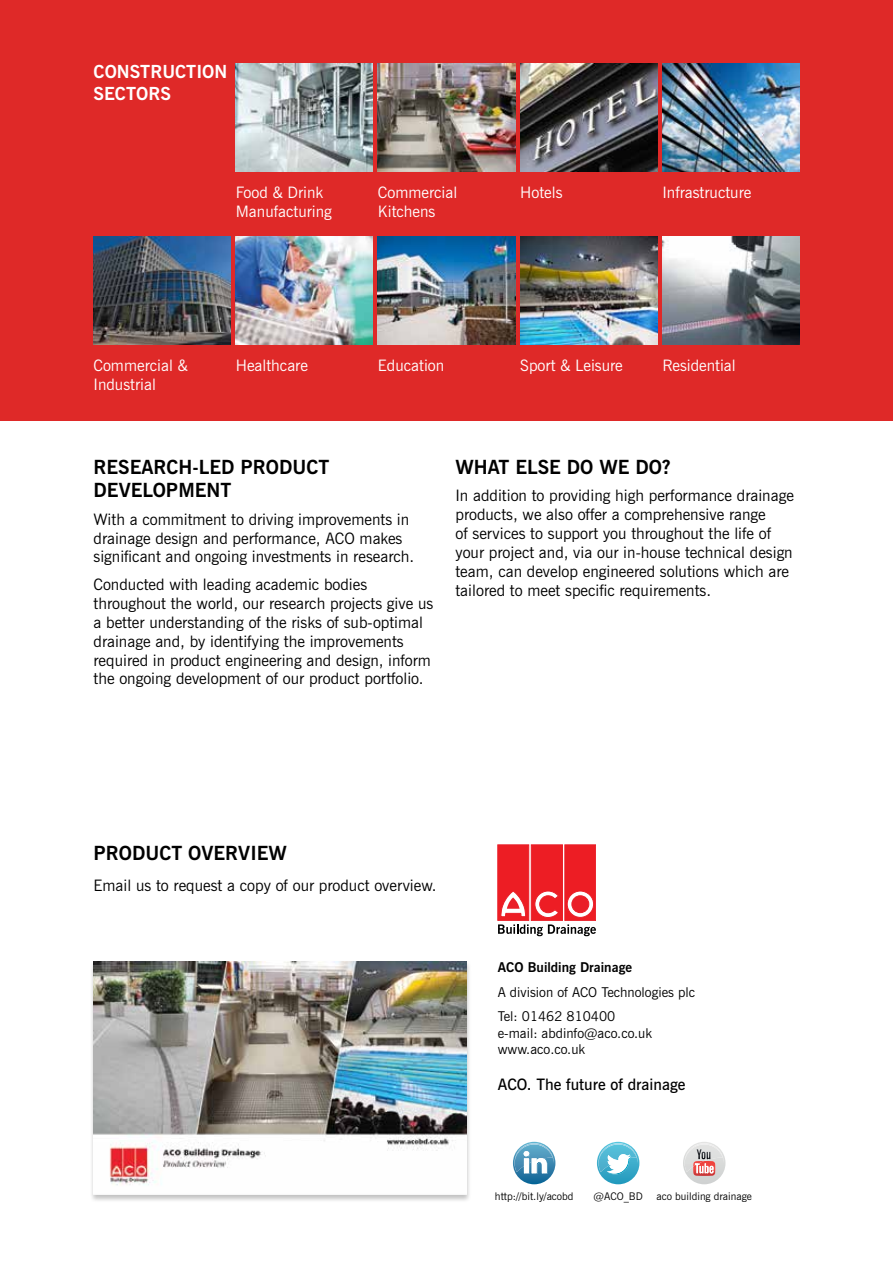
<style>
.page{position:relative;width:893px;height:1263px;background:#fff}
.page>*{position:absolute;margin:0;border:0;box-sizing:border-box;transform-origin:0 0}
.t1{font:700 19.5px/23.4px "News Gothic BT";color:#000}
.t2{font:700 18px/21.6px "News Gothic BT";color:#fff}
.t3{font:15.75px/18.9px "News Gothic BT";color:#000}
.t4{font:15.75px/18.9px "News Gothic BT";color:#fff}
.t5{font:600 15.75px "News Gothic BT";color:#000}
.t6{font:13.5px/24.8px "News Gothic BT";color:#000}
.t7{font:700 13.5px "News Gothic BT";color:#000}
.t8{font:10.5px "News Gothic BT";color:#000}
</style>
<div class="page">
<svg style="left:498px;top:924px;width:98px;height:12px"></svg>
<div style="left:498px;top:845px;width:31px;height:75px;background:#ed1d24;border:1px solid #ea1e28"></div>
<svg style="left:501px;top:891px;width:25px;height:26px"></svg>
<div style="left:565px;top:845px;width:31px;height:75px;background:#ed1d24;border:1px solid #ea1e28"></div>
<svg style="left:567px;top:891px;width:27px;height:26px"></svg>
<div style="left:567px;top:891px;width:27px;height:26px;border:1px solid #ea1e28;border-radius:50%"></div>
<div style="left:572px;top:896px;width:17px;height:17px;background:#ea1e28;border-radius:50%"></div>
<div style="left:572px;top:896px;width:17px;height:17px;border:1px solid #ea1e28;border-radius:50%"></div>
<div style="left:531px;top:845px;width:31px;height:75px;background:#ed1d24;border:1px solid #ea1e28"></div>
<svg style="left:535px;top:891px;width:23px;height:26px"></svg>
<div style="left:90px;top:960px;width:381px;height:243px;background:#000;opacity:.24"></div>
<img style="left:94px;top:961px;width:372px;height:233px">
<svg style="left:513px;top:1142px;width:42px;height:42px"></svg>
<img style="left:514px;top:1143px;width:39px;height:20px">
<svg style="left:597px;top:1142px;width:42px;height:42px"></svg>
<svg style="left:683px;top:1142px;width:42px;height:42px"></svg>
<img style="left:684px;top:1143px;width:39px;height:20px">
<div style="left:0;top:0;width:893px;height:421px;background:#df2928"></div>
<img style="left:236px;top:236px;width:137px;height:108px">
<img style="left:378px;top:236px;width:137px;height:108px">
<img style="left:520px;top:236px;width:137px;height:108px">
<img style="left:662px;top:236px;width:137px;height:108px">
<img style="left:236px;top:64px;width:137px;height:107px">
<img style="left:378px;top:64px;width:137px;height:107px">
<img style="left:520px;top:64px;width:137px;height:107px">
<img style="left:662px;top:64px;width:137px;height:107px">
<img style="left:94px;top:236px;width:137px;height:108px">
<p class="t2" style="left:94px;top:61px;width:135px">CONSTRUCTION<br>SECTORS</p>
<p class="t4" style="left:236px;top:183px;width:98px">Food &amp; Drink<br>Manufacturing</p>
<p class="t4" style="left:378px;top:183px;width:81px">Commercial<br>Kitchens</p>
<p class="t4" style="left:520px;top:183px;width:44px">Hotels</p>
<p class="t4" style="left:662px;top:183px;width:90px">Infrastructure</p>
<p class="t4" style="left:94px;top:356px;width:96px">Commercial &amp;<br>Industrial</p>
<p class="t4" style="left:236px;top:356px;width:74px">Healthcare</p>
<p class="t4" style="left:378px;top:356px;width:68px">Education</p>
<p class="t4" style="left:520px;top:356px;width:104px">Sport &amp; Leisure</p>
<p class="t4" style="left:662px;top:356px;width:75px">Residential</p>
<p class="t1" style="left:94px;top:455px;width:237px">RESEARCH-LED PRODUCT<br>DEVELOPMENT</p>
<p class="t3" style="left:94px;top:509px;width:322px">With a commitment to driving improvements in drainage design and performance, ACO makes significant and ongoing investments in research.</p>
<p class="t3" style="left:94px;top:575px;width:341px">Conducted with leading academic bodies throughout the world, our research projects give us a better understanding of the risks of sub-optimal drainage and, by identifying the improvements required in product engineering and design, inform the ongoing development of our product portfolio.</p>
<p class="t1" style="left:455px;top:455px;width:217px">WHAT ELSE DO WE DO?</p>
<p class="t3" style="left:455px;top:486px;width:340px">In addition to providing high performance drainage products, we also offer a comprehensive range<br>of services to support you throughout the life of your project and, via our in-house technical design team, can develop engineered solutions which are tailored to meet specific requirements.</p>
<p class="t1" style="left:94px;top:841px;width:195px">PRODUCT OVERVIEW</p>
<p class="t3" style="left:94px;top:876px;width:344px">Email us to request a copy of our product overview.</p>
<p class="t7" style="left:498px;top:959px;width:136px">ACO Building Drainage</p>
<p class="t6" style="left:498px;top:979px;width:199px">A division of ACO Technologies plc<br>Tel: 01462 810400</p>
<p class="t6" style="left:498px;top:1024px;width:156px;line-height:16.2px">e-mail: abdinfo@aco.co.uk www.aco.co.uk</p>
<p class="t5" style="left:498px;top:1074px;width:189px">ACO. The future of drainage</p>
<p class="t8" style="left:495px;top:1190px;width:80px">http://bit.ly/acobd</p>
<p class="t8" style="left:594px;top:1190px;width:51px">@ACO_BD</p>
<p class="t8" style="left:657px;top:1190px;width:97px">aco building drainage</p>
</div>
